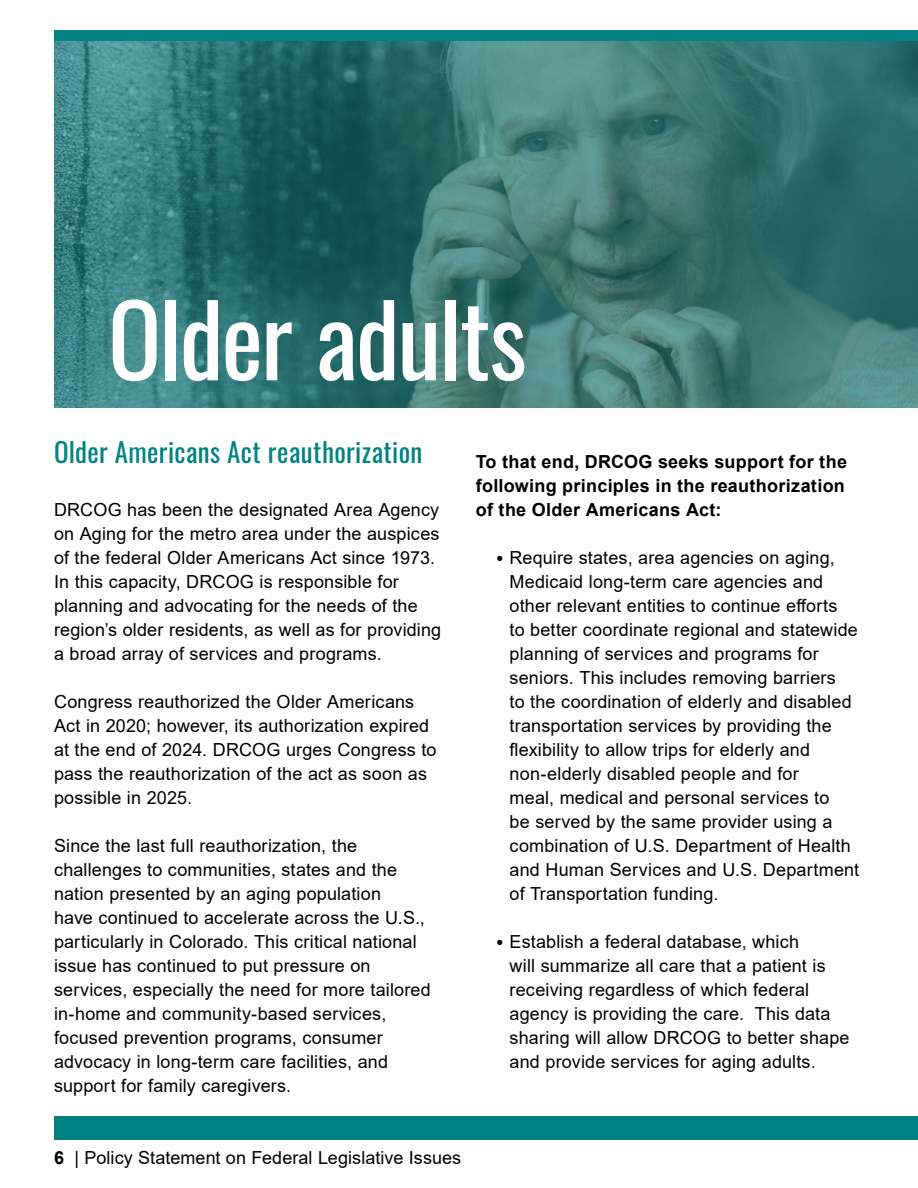
<style>
.page{position:relative;width:918px;height:1188px;background:#fff}
.page>*{position:absolute;margin:0;border:0;box-sizing:border-box;transform-origin:0 0}
.t1{font:99px "Oswald";letter-spacing:-.02em;color:#fff}
.t2{font:27px "Oswald";letter-spacing:.015em;color:#008382}
.t3{font:18px/24px "Arial";letter-spacing:.01em;color:#000}
.t4{font:700 18px/24px "Arial";letter-spacing:.015em;color:#000;text-align:justify}
.s1{font-size:21px}
.s2{font-weight:700}
</style>
<div class="page">
<div style="left:54px;top:30px;width:864px;height:11px;background:#008382"></div>
<div style="left:54px;top:1116px;width:864px;height:24px;background:#008382"></div>
<img style="left:54px;top:41px;width:864px;height:366px">
<h1 class="t1" style="left:108px;top:252px;width:420px">Older adults</h1>
<h2 class="t2" style="left:54px;top:428px;width:370px">Older Americans Act reauthorization</h2>
<p class="t3" style="left:54px;top:498px;width:389px">DRCOG has been the designated Area Agency on Aging for the metro area under the auspices of the federal Older Americans Act since 1973.<br>In this capacity, DRCOG is responsible for planning and advocating for the needs of the region’s older residents, as well as for providing a broad array of services and programs.</p>
<p class="t3" style="left:54px;top:690px;width:384px">Congress reauthorized the Older Americans Act in 2020; however, its authorization expired at the end of 2024. DRCOG urges Congress to pass the reauthorization of the act as soon as possible in 2025.</p>
<p class="t3" style="left:54px;top:834px;width:378px">Since the last full reauthorization, the challenges to communities, states and the nation presented by an aging population<br>have continued to accelerate across the U.S., particularly in Colorado. This critical national issue has continued to put pressure on services, especially the need for more tailored in-home and community-based services, focused prevention programs, consumer advocacy in long-term care facilities, and support for family caregivers.</p>
<p class="t4" style="left:476px;top:450px;width:373px">To that end, DRCOG seeks support for the following principles in the reauthorization of the Older Americans Act:</p>
<p class="t3" style="left:510px;top:546px;width:351px;text-indent:-14px"><span class="s1">•</span> Require states, area agencies on aging, Medicaid long-term care agencies and other relevant entities to continue efforts<br>to better coordinate regional and statewide planning of services and programs for seniors. This includes removing barriers<br>to the coordination of elderly and disabled transportation services by providing the flexibility to allow trips for elderly and non-elderly disabled people and for<br>meal, medical and personal services to<br>be served by the same provider using a combination of U.S. Department of Health and Human Services and U.S. Department of Transportation funding.</p>
<p class="t3" style="left:510px;top:930px;width:341px;text-indent:-14px"><span class="s1">•</span> Establish a federal database, which<br>will summarize all care that a patient is receiving regardless of which federal agency is providing the care. This data sharing will allow DRCOG to better shape and provide services for aging adults.</p>
<p class="t3" style="left:54px;top:1146px;width:409px"><span class="s2">6</span> | Policy Statement on Federal Legislative Issues</p>
</div>
